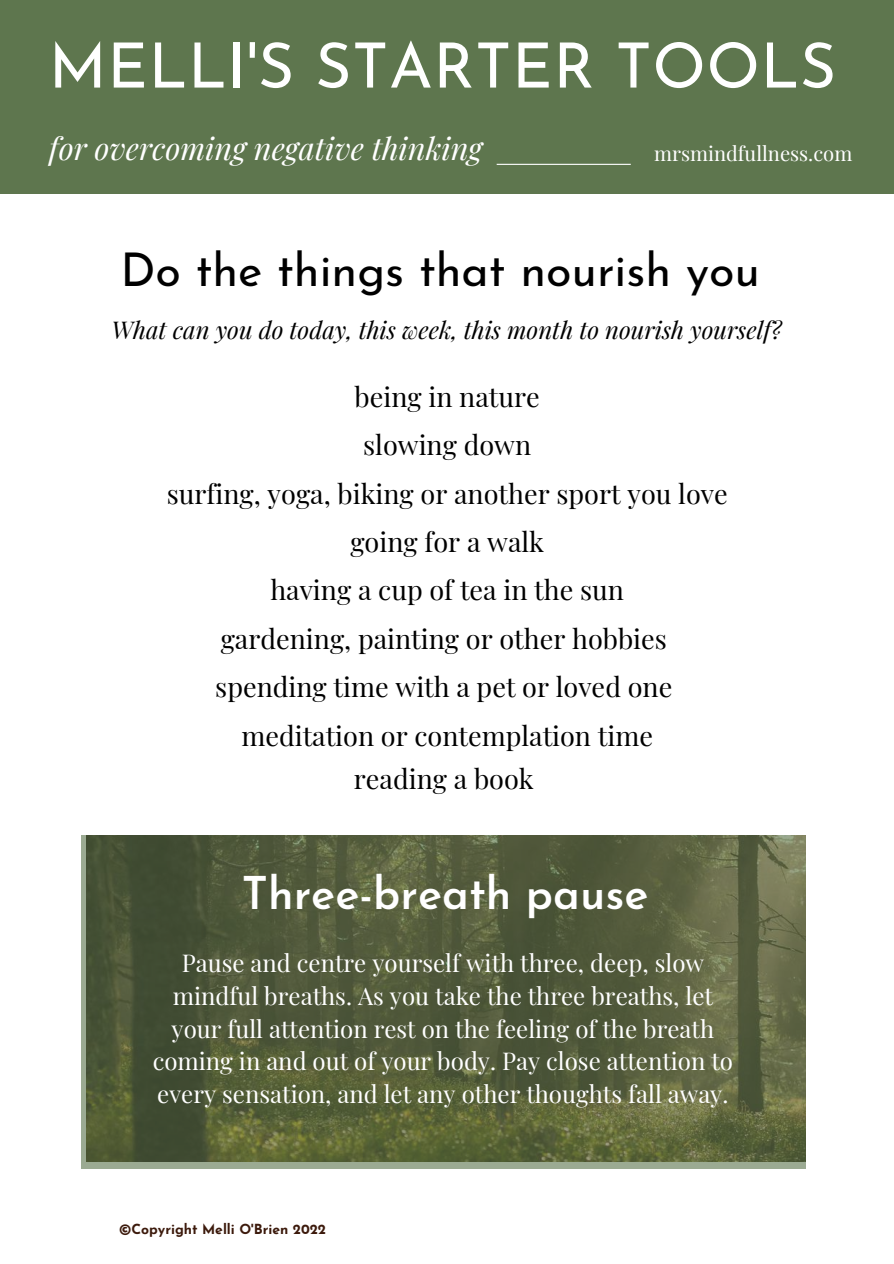
<style>
.page{position:relative;width:894px;height:1264px;background:#fff}
.page>*{position:absolute;margin:0;border:0;box-sizing:border-box;transform-origin:0 0}
.t1{font:62.25px "Josefin Sans";letter-spacing:.01em;color:#fff}
.t2{font:46.5px "Josefin Sans";color:#000}
.t3{font:600 45px "Josefin Sans";color:#fff}
.t4{font:italic 30.75px "Playfair Display";color:#fff}
.t5{font:27px/48.4px "Playfair Display";color:#000;text-align:center}
.t6{font:24px/32.7px "Playfair Display";color:#fff;text-align:center}
.t7{font:italic 24px "Playfair Display";color:#000}
.t8{font:20.25px "Playfair Display";color:#fff}
.t9{font:700 13.95px "Josefin Sans";color:#3c1a0c}
</style>
<div class="page">
<div style="left:0;top:0;width:893px;height:193px;background:#5e764e"></div>
<svg style="left:81px;top:835px;width:724px;height:333px;background:#57603e"></svg>
<hr style="left:496px;top:164px;width:134px;height:1px;background:#fff">
<h1 class="t1" style="left:49px;top:41px;width:788px">MELLI'S STARTER TOOLS</h1>
<p class="t4" style="left:49px;top:127px;width:435px">for overcoming negative thinking</p>
<p class="t8" style="left:654px;top:139px;width:199px">mrsmindfullness.com</p>
<h2 class="t2" style="left:120px;top:250px;width:640px">Do the things that nourish you</h2>
<p class="t7" style="left:111px;top:313px;width:671px">What can you do today, this week, this month to nourish yourself?</p>
<p class="t5" style="left:167px;top:371px;width:562px">being in nature<br>slowing down<br>surfing, yoga, biking or another sport you love going for a walk<br>having a cup of tea in the sun<br>gardening, painting or other hobbies spending time with a pet or loved one meditation or contemplation time</p>
<p class="t5" style="left:354px;top:753px;width:181px">reading a book</p>
<h3 class="t3" style="left:242px;top:874px;width:408px">Three-breath pause</h3>
<p class="t6" style="left:153px;top:945px;width:581px">Pause and centre yourself with three, deep, slow mindful breaths. As you take the three breaths, let your full attention rest on the feeling of the breath coming in and out of your body. Pay close attention to every sensation, and let any other thoughts fall away.</p>
<p class="t9" style="left:119px;top:1223px;width:208px">©Copyright Melli O'Brien 2022</p>
</div>
